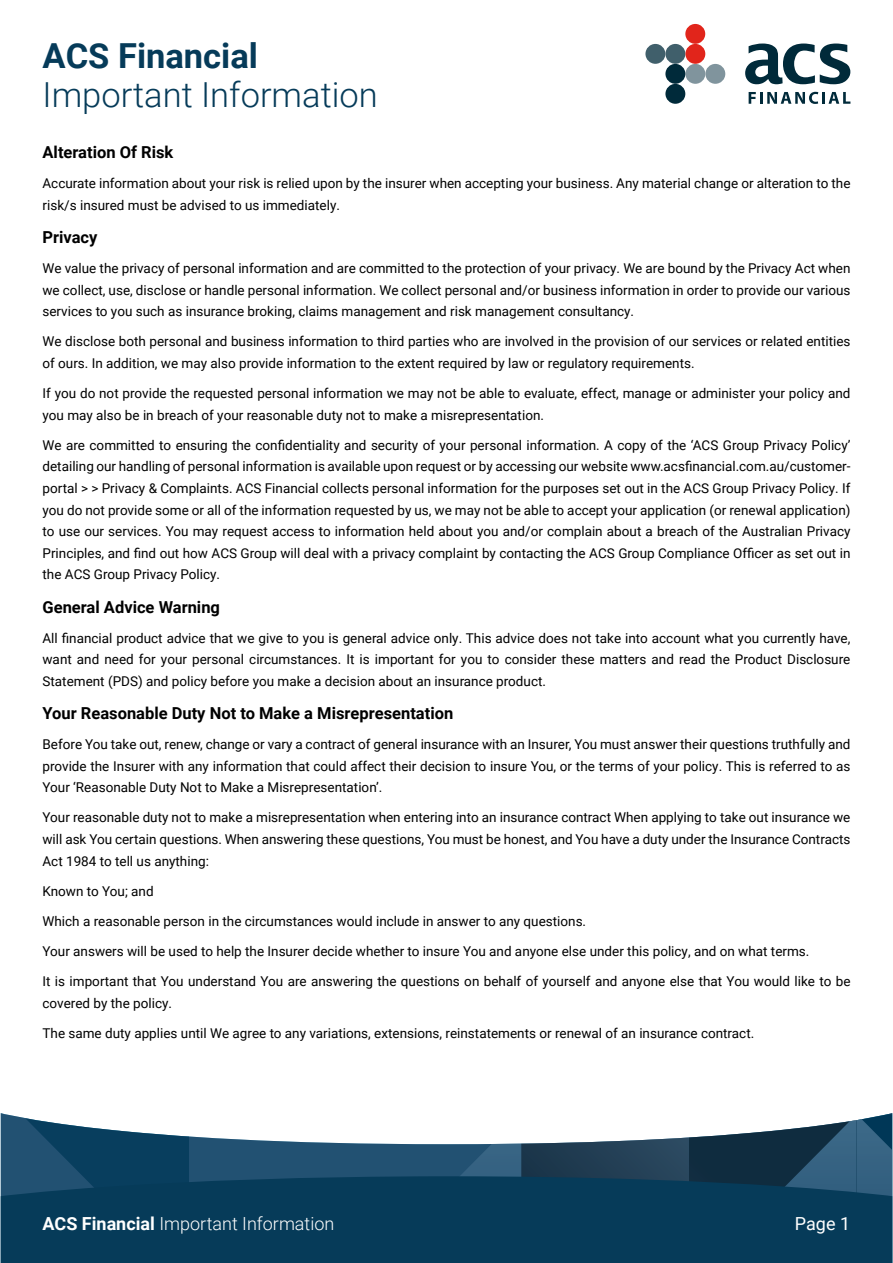
<style>
.page{position:relative;width:893px;height:1263px;background:#fff}
.page>*{position:absolute;margin:0;border:0;box-sizing:border-box;transform-origin:0 0}
.t1{font:300 34.5px "Roboto";color:#063b59}
.t2{font:700 34.5px "Roboto";color:#063b59}
.t3{font:300 18px "Roboto";color:#fff}
.t4{font:18px "Roboto";color:#fff}
.t5{font:700 16.5px "Roboto";color:#000}
.t6{font:13.5px/21.6px "Roboto";color:#000;text-align:justify}
.s1{font-weight:700}
</style>
<div class="page">
<svg style="left:21px;top:1113px;width:871px;height:63px"></svg>
<div style="left:1px;top:1176px;width:891px;height:87px;background:#063b59"></div>
<div style="left:685px;top:64px;width:20px;height:20px;background:#80949d;border-radius:50%"></div>
<div style="left:705px;top:64px;width:20px;height:20px;background:#80949d;border-radius:50%"></div>
<div style="left:665px;top:44px;width:20px;height:20px;background:#405f6b;border-radius:50%"></div>
<div style="left:665px;top:64px;width:20px;height:20px;background:#002a3a;border-radius:50%"></div>
<div style="left:665px;top:84px;width:20px;height:20px;background:#002a3a;border-radius:50%"></div>
<div style="left:645px;top:44px;width:20px;height:20px;background:#405f6b;border-radius:50%"></div>
<div style="left:685px;top:44px;width:20px;height:20px;background:#e1251b;border-radius:50%"></div>
<div style="left:685px;top:24px;width:20px;height:20px;background:#e1251b;border-radius:50%"></div>
<svg style="left:745px;top:44px;width:105px;height:40px"></svg>
<svg style="left:749px;top:92px;width:101px;height:12px"></svg>
<h1 class="t2" style="left:43px;top:32px;width:217px">ACS Financial</h1>
<h1 class="t1" style="left:43px;top:70px;width:337px">Important Information</h1>
<p class="t5" style="left:43px;top:141px;width:132px">Alteration Of Risk</p>
<p class="t6" style="left:43px;top:172px;width:809px">Accurate information about your risk is relied upon by the insurer when accepting your business. Any material change or alteration to the risk/s insured must be advised to us immediately.</p>
<p class="t5" style="left:43px;top:226px;width:56px">Privacy</p>
<p class="t6" style="left:43px;top:257px;width:809px">We value the privacy of personal information and are committed to the protection of your privacy. We are bound by the Privacy Act when we collect, use, disclose or handle personal information. We collect personal and/or business information in order to provide our various services to you such as insurance broking, claims management and risk management consultancy.</p>
<p class="t6" style="left:43px;top:330px;width:809px">We disclose both personal and business information to third parties who are involved in the provision of our services or related entities of ours. In addition, we may also provide information to the extent required by law or regulatory requirements.</p>
<p class="t6" style="left:43px;top:382px;width:809px">If you do not provide the requested personal information we may not be able to evaluate, effect, manage or administer your policy and you may also be in breach of your reasonable duty not to make a misrepresentation.</p>
<p class="t6" style="left:43px;top:434px;width:809px">We are committed to ensuring the confidentiality and security of your personal information. A copy of the ‘ACS Group Privacy Policy’ detailing our handling of personal information is available upon request or by accessing our website www.acsfinancial.com.au/customer&shy;portal &gt; &gt; Privacy &amp; Complaints. ACS Financial collects personal information for the purposes set out in the ACS Group Privacy Policy. If you do not provide some or all of the information requested by us, we may not be able to accept your application (or renewal application) to use our services. You may request access to information held about you and/or complain about a breach of the Australian Privacy Principles, and find out how ACS Group will deal with a privacy complaint by contacting the ACS Group Compliance Officer as set out in the ACS Group Privacy Policy.</p>
<p class="t5" style="left:43px;top:595px;width:179px">General Advice Warning</p>
<p class="t6" style="left:43px;top:626px;width:809px">All financial product advice that we give to you is general advice only. This advice does not take into account what you currently have, want and need for your personal circumstances. It is important for you to consider these matters and read the Product Disclosure Statement (PDS) and policy before you make a decision about an insurance product.</p>
<p class="t5" style="left:43px;top:701px;width:412px">Your Reasonable Duty Not to Make a Misrepresentation</p>
<p class="t6" style="left:43px;top:733px;width:809px">Before You take out, renew, change or vary a contract of general insurance with an Insurer, You must answer their questions truthfully and provide the Insurer with any information that could affect their decision to insure You, or the terms of your policy. This is referred to as Your ‘Reasonable Duty Not to Make a Misrepresentation’.</p>
<p class="t6" style="left:43px;top:806px;width:809px">Your reasonable duty not to make a misrepresentation when entering into an insurance contract When applying to take out insurance we will ask You certain questions. When answering these questions, You must be honest, and You have a duty under the Insurance Contracts Act 1984 to tell us anything:</p>
<p class="t6" style="left:43px;top:879px;width:113px">Known to You; and</p>
<p class="t6" style="left:43px;top:910px;width:545px">Which a reasonable person in the circumstances would include in answer to any questions.</p>
<p class="t6" style="left:43px;top:940px;width:768px">Your answers will be used to help the Insurer decide whether to insure You and anyone else under this policy, and on what terms.</p>
<p class="t6" style="left:43px;top:970px;width:809px">It is important that You understand You are answering the questions on behalf of yourself and anyone else that You would like to be covered by the policy.</p>
<p class="t6" style="left:43px;top:1022px;width:713px">The same duty applies until We agree to any variations, extensions, reinstatements or renewal of an insurance contract.</p>
<h2 class="t3" style="left:43px;top:1211px;width:293px"><span class="s1">ACS Financial</span> Important Information</h2>
<h2 class="t4" style="left:795px;top:1211px;width:57px">Page 1</h2>
</div>
